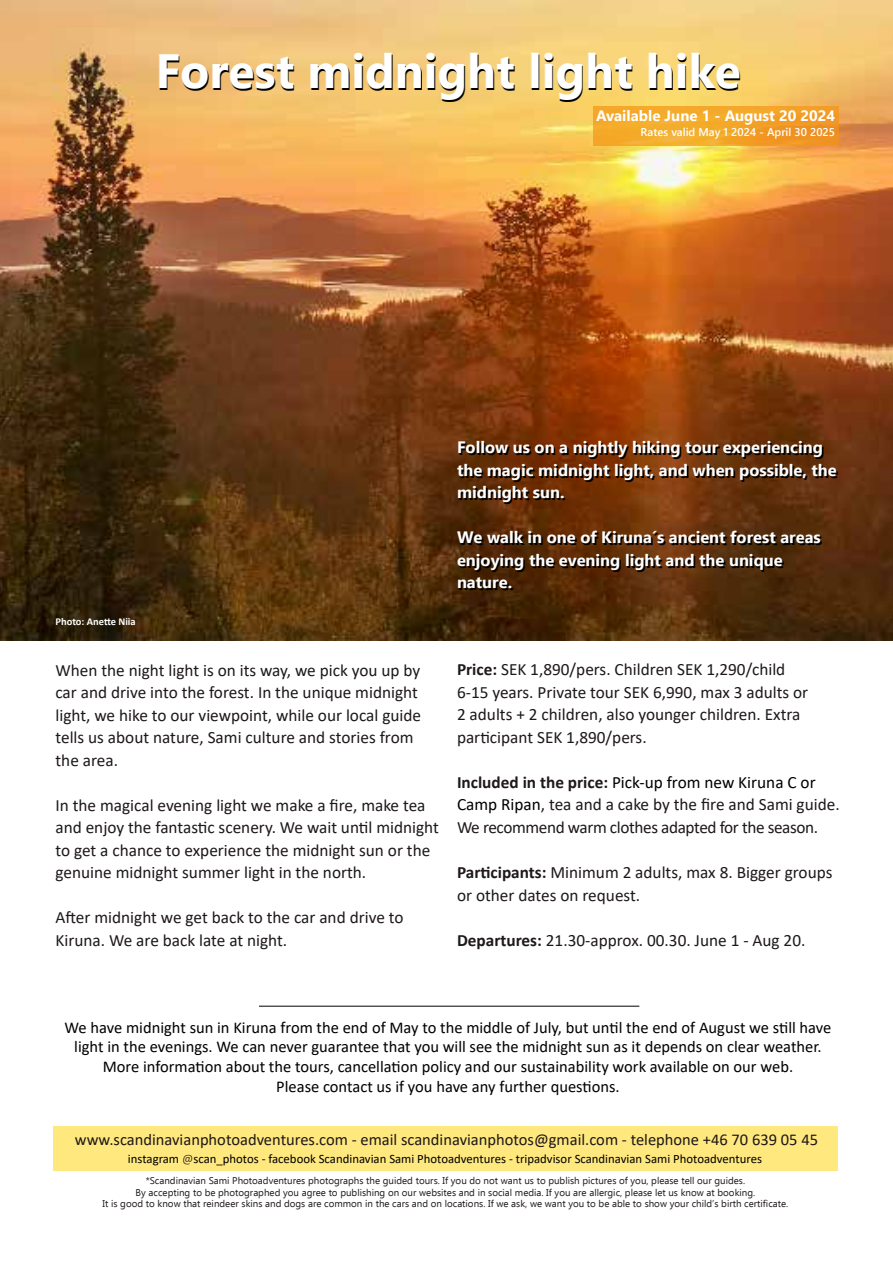
<style>
.page{position:relative;width:893px;height:1263px;background:#fff}
.page>*{position:absolute;margin:0;border:0;box-sizing:border-box;transform-origin:0 0}
.t1{font:700 48px "Segoe UI";color:#000}
.t2{font:17.25px/22.5px "Calibri";color:#1e1819}
.t3{font:16.5px/19.8px "Calibri";color:#000;text-align:center}
.t4{font:700 16.5px/22.5px "Ebrima";color:#fff}
.t5{font:16.5px "Calibri";color:#1e1819}
.t6{font:700 15px "Segoe UI";color:#fff}
.t7{font:12.75px "Calibri";color:#000}
.t8{font:600 11.25px "Segoe UI";color:#fff}
.t9{font:700 10.5px "Calibri";color:#fff}
.t10{font:9.75px/11.7px "Ebrima";color:#1e1819;text-align:center}
.s1{font-weight:700}
.s2{color:#000}
.s3{font-weight:300;color:#1e1819}
</style>
<div class="page">
<img style="left:0;top:0;width:893px;height:640px">
<div style="left:53px;top:1126px;width:785px;height:44px;background:#ffe87e"></div>
<hr style="left:259px;top:1006px;width:380px;height:1px;background:#000">
<svg style="left:593px;top:106px;width:246px;height:40px;background:#f2a429"></svg>
<div style="left:59px;top:620px;width:94px;height:23px;background:#000;opacity:.51"></div>
<h1 class="t1" style="left:156px;top:28px;width:587px">Forest midnight light hike</h1>
<p class="t6" style="left:596px;top:102px;width:241px">Available June 1 - August 20 2024</p>
<p class="t8" style="left:640px;top:122px;width:196px">Rates valid May 1 2024 - April 30 2025</p>
<p class="t9" style="left:56px;top:614px;width:82px">Photo: Anette Niia</p>
<p class="t2" style="left:56px;top:658px;width:367px">When the night light is on its way, we pick you up by car and drive into the forest. In the unique midnight light, we hike to our viewpoint, while our local guide tells us about nature, Sami culture and stories from the area.</p>
<p class="t2" style="left:56px;top:793px;width:385px">In the magical evening light we make a fire, make tea and enjoy the fantastic scenery. We wait until midnight to get a chance to experience the midnight sun or the genuine midnight summer light in the north.</p>
<p class="t2" style="left:56px;top:906px;width:349px">After midnight we get back to the car and drive to<br>Kiruna. We are back late at night.</p>
<p class="t4" style="left:457px;top:435px;width:381px">Follow us on a nightly hiking tour experiencing the magic midnight light, and when possible, the midnight sun.</p>
<p class="t4" style="left:457px;top:525px;width:365px">We walk in one of Kiruna´s ancient forest areas enjoying the evening light and the unique nature.</p>
<p class="t2" style="left:457px;top:658px;width:353px"><span class="s1">Price:</span> SEK 1,890/pers. Children SEK 1,290/child 6-15 years. Private tour SEK 6,990, max 3 adults or 2 adults + 2 children, also younger children. Extra participant SEK 1,890/pers.</p>
<p class="t2" style="left:457px;top:770px;width:384px"><span class="s1">Included in the price:</span> <span class="s2">Pick-up from new Kiruna C or<br>Camp Ripan</span>, tea and a cake by the fire and Sami guide.<br>We recommend warm clothes adapted for the season.</p>
<p class="t2" style="left:457px;top:860px;width:377px"><span class="s1">Participants:</span> Minimum 2 adults, max 8. Bigger groups or other dates on request.</p>
<p class="t2" style="left:457px;top:928px;width:350px"><span class="s1">Departures:</span> 21.30-approx. 00.30. June 1 - Aug 20.</p>
<p class="t3" style="left:65px;top:1017px;width:768px">We have midnight sun in Kiruna from the end of May to the middle of July, but until the end of August we still have light in the evenings. We can never guarantee that you will see the midnight sun as it depends on clear weather.<br>More information about the tours, cancellation policy and our sustainability work available on our web.<br>Please contact us if you have any further questions.</p>
<p class="t5" style="left:75px;top:1128px;width:745px">www.scandinavianphotoadventures.com - email scandinavianphotos@gmail.com - telephone +46 70 639 05 45</p>
<p class="t7" style="left:128px;top:1150px;width:635px">instagram <span class="s3">@</span>scan_photos - facebook Scandinavian Sami Photoadventures - tripadvisor Scandinavian Sami Photoadventures</p>
<p class="t10" style="left:103px;top:1174px;width:687px">*Scandinavian Sami Photoadventures photographs the guided tours. If you do not want us to publish pictures of you, please tell our guides.<br>By accepting to be photographed you agree to publishing on our websites and in social media. If you are allergic, please let us know at booking.<br>It is good to know that reindeer skins and dogs are common in the cars and on locations. If we ask, we want you to be able to show your child’s birth certificate.</p>
</div>
